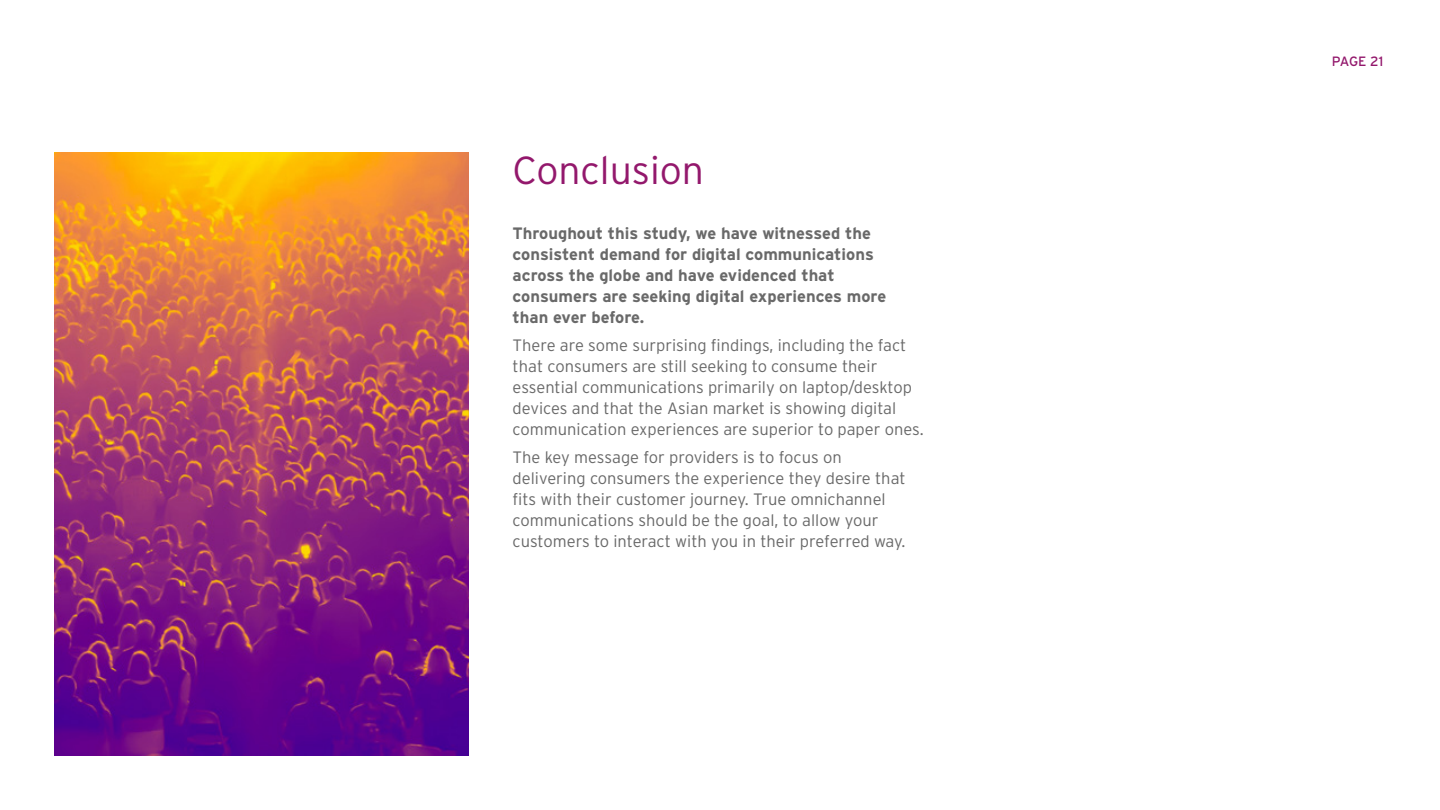
<style>
.page{position:relative;width:1440px;height:810px;background:#fff}
.page>*{position:absolute;margin:0;border:0;box-sizing:border-box;transform-origin:0 0}
.Heading_Table_of_Con{font:300 39px "Interstate";color:#93186c}
.Body_Copy{font:300 16.5px/21px "Interstate";color:#696969}
.Body_Copy-2{font:700 16.5px/21px "Interstate";color:#696969}
.t1{font:13.5px "Interstate";letter-spacing:-.01em;color:#93186c}
</style>
<div class="page">
<img style="left:54px;top:152px;width:415px;height:604px">
<p class="Heading_Table_of_Con" style="left:513px;top:148px;width:193px">Conclusion</p>
<p class="Body_Copy-2" style="left:513px;top:223px;width:375px">Throughout this study, we have witnessed the consistent demand for digital communications across the globe and have evidenced that consumers are seeking digital experiences more than ever before.</p>
<p class="Body_Copy" style="left:513px;top:334px;width:411px">There are some surprising findings, including the fact that consumers are still seeking to consume their essential communications primarily on laptop/desktop devices and that the Asian market is showing digital communication experiences are superior to paper ones.</p>
<p class="Body_Copy" style="left:513px;top:446px;width:395px">The key message for providers is to focus on delivering consumers the experience they desire that fits with their customer journey. True omnichannel communications should be the goal, to allow your customers to interact with you in their preferred way.</p>
<p class="t1" style="left:1332px;top:54px;width:53px">PAGE 21</p>
</div>
